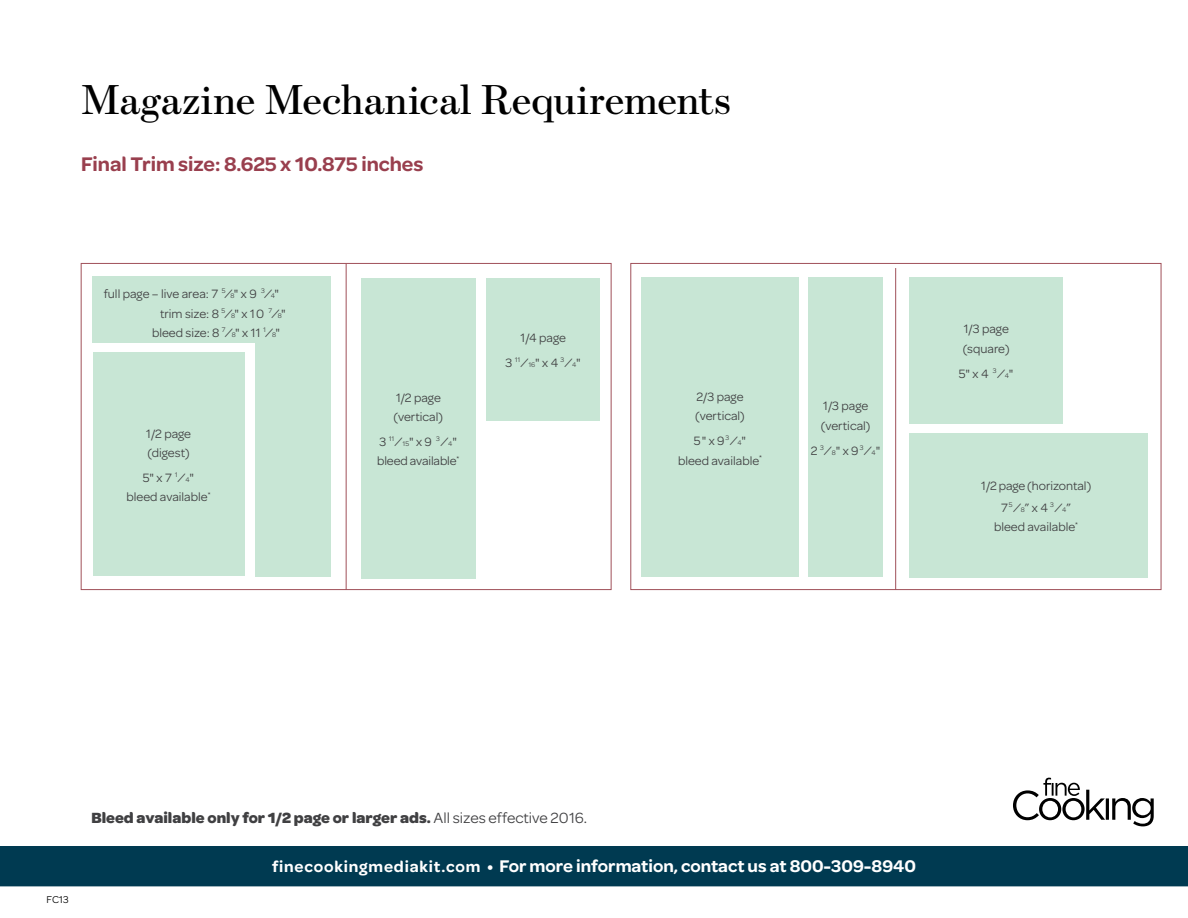
<style>
.page{position:relative;width:1188px;height:918px;background:#fff}
.page>*{position:absolute;margin:0;border:0;box-sizing:border-box;transform-origin:0 0}
.t1{font:42px "Escrow";letter-spacing:-.015em;color:#000}
.t2{font:600 21px "FC Omnes";color:#993f4e}
.t3{font:600 18px "FC Omnes";color:#fff}
.t4{font:700 15.75px "FC Omnes";color:#404042}
.t5{font:12.9px/19.4px "FC Omnes";color:#404042}
.t6{font:10.5px "FC Omnes";color:#000}
.s1{font-size:7.05px}
.s2{font-weight:400}
.s3{font-size:16.5px}
</style>
<div class="page">
<div style="left:0;top:846px;width:1188px;height:40px;background:#003a51"></div>
<hr style="left:346px;top:264px;width:1px;height:326px;background:#a05059">
<div style="left:361px;top:278px;width:114px;height:300px;background:#c8e6d5"></div>
<div style="left:487px;top:278px;width:113px;height:143px;background:#c8e6d5"></div>
<div style="left:92px;top:276px;width:239px;height:301px;background:#c8e6d5"></div>
<div style="left:91px;top:343px;width:163px;height:235px;background:#fff"></div>
<div style="left:93px;top:352px;width:152px;height:224px;background:#c8e6d5"></div>
<div style="left:909px;top:433px;width:239px;height:145px;background:#c8e6d5"></div>
<hr style="left:895px;top:268px;width:1px;height:322px;background:#a05059">
<div style="left:909px;top:277px;width:154px;height:147px;background:#c8e6d5"></div>
<div style="left:641px;top:278px;width:158px;height:299px;background:#c8e6d5"></div>
<div style="left:808px;top:278px;width:75px;height:299px;background:#c8e6d5"></div>
<svg style="left:1013px;top:778px;width:141px;height:48px"></svg>
<p class="t1" style="left:81px;top:74px;width:652px">Magazine Mechanical Requirements</p>
<p class="t2" style="left:81px;top:152px;width:344px">Final Trim size: 8.625 x 10.875 inches</p>
<p class="t5" style="left:104px;top:284px;width:177px">full page – live area: 7 <sup>5</sup>⁄<span class="s1">8</span>" x 9 <sup>3</sup>⁄<span class="s1">4</span>"</p>
<p class="t5" style="left:160px;top:304px;width:127px">trim size: 8 <sup>5</sup>⁄<span class="s1">8</span>" x 10 <sup>7</sup>⁄<span class="s1">8</span>"</p>
<p class="t5" style="left:152px;top:323px;width:129px">bleed size: 8 <sup>7</sup>⁄<span class="s1">8</span>" x 11 <sup>1</sup>⁄<span class="s1">8</span>"</p>
<p class="t5" style="left:146px;top:424px;width:47px">1/2 page (digest)</p>
<p class="t5" style="left:127px;top:468px;width:86px;text-align:center">5" x 7 <sup>1</sup>⁄<span class="s1">4</span>" bleed available<sup>*</sup></p>
<p class="t5" style="left:394px;top:388px;width:51px">1/2 page (vertical)</p>
<p class="t5" style="left:377px;top:432px;width:84px">3 <sup>11</sup>⁄<span class="s1">15</span>" x 9 <sup>3</sup>⁄<span class="s1">4</span>" bleed available<sup>*</sup></p>
<p class="t5" style="left:505px;top:325px;width:77px;line-height:25.2px;text-align:center">1/4 page<br>3 <sup>11</sup>⁄<span class="s1">16</span>" x 4 <sup>3</sup>⁄<span class="s1">4</span>"</p>
<p class="t5" style="left:695px;top:387px;width:51px">2/3 page (vertical)</p>
<p class="t5" style="left:678px;top:431px;width:86px;text-align:center">5" x 9<sup>3</sup>⁄<span class="s1">4</span>" bleed available<sup>*</sup></p>
<p class="t5" style="left:821px;top:396px;width:51px">1/3 page (vertical)</p>
<p class="t5" style="left:811px;top:441px;width:71px">2 <sup>3</sup>⁄<span class="s1">8</span>" x 9<sup>3</sup>⁄<span class="s1">4</span>"</p>
<p class="t5" style="left:963px;top:320px;width:48px">1/3 page (square)</p>
<p class="t5" style="left:959px;top:364px;width:56px">5" x 4 <sup>3</sup>⁄<span class="s1">4</span>"</p>
<p class="t5" style="left:981px;top:476px;width:112px;line-height:21.3px;text-align:center">1/2 page (horizontal)<br>7 <sup>5</sup>⁄<span class="s1">8</span>” x 4 <sup>3</sup>⁄<span class="s1">4</span>”</p>
<p class="t5" style="left:994px;top:517px;width:86px">bleed available<sup>*</sup></p>
<p class="t6" style="left:46px;top:893px;width:24px">FC13</p>
<p class="t4" style="left:91px;top:808px;width:497px">Bleed available only for 1/2 page or larger ads. <span class="s2">All sizes effective 2016.</span></p>
<p class="t3" style="left:272px;top:855px;width:645px"><span class="s3">finecookingmediakit.com</span> • For more information, contact us at 800-309-8940</p>
</div>
